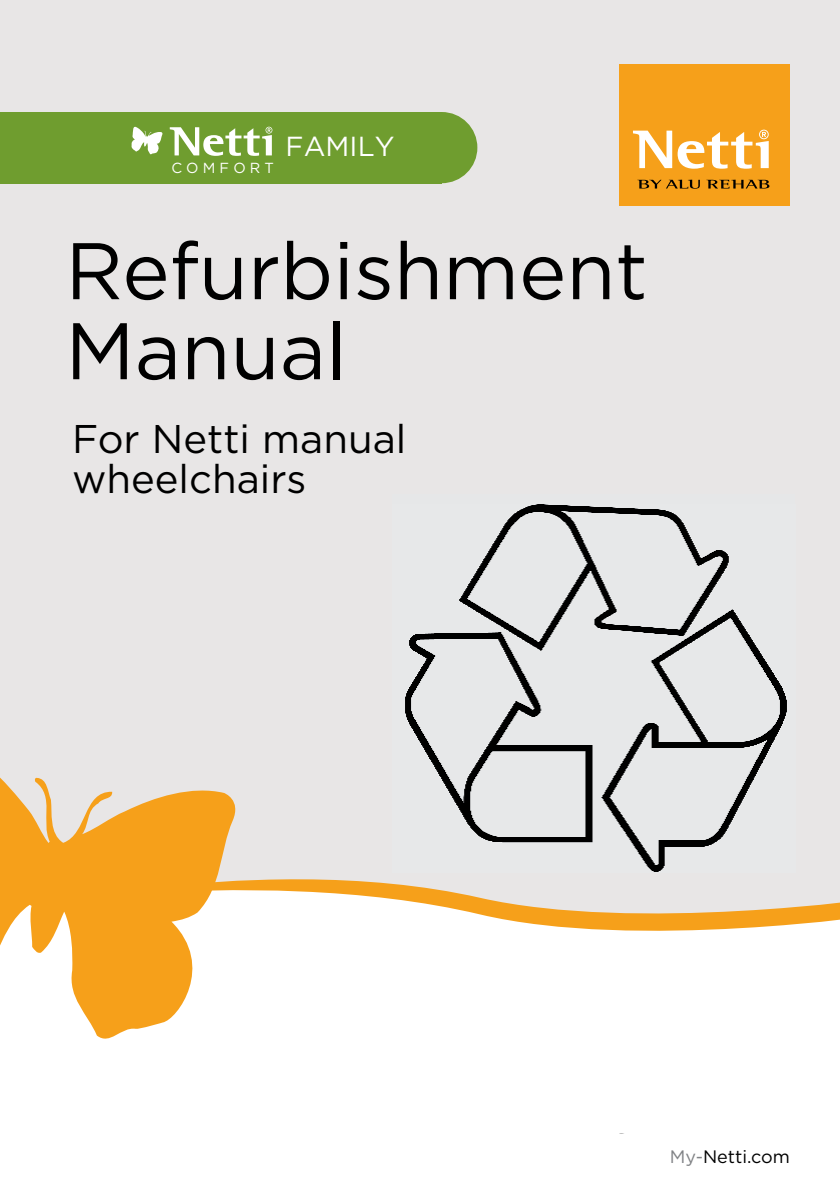
<style>
.page{position:relative;width:840px;height:1191px;background:#fff}
.page>*{position:absolute;margin:0;border:0;box-sizing:border-box;transform-origin:0 0}
.t1{font:80px/80px "Gotham";color:#000}
.t2{font:40px/40px "Gotham";color:#000}
.t3{font:27.6px "Gotham";color:#fff}
.t4{font:18px "Gotham";color:#000}
.t5{font:14.6px "Gotham";letter-spacing:.285em;color:#fff}
.s1{color:#808285}
</style>
<div class="page">
<div style="left:0;top:0;width:839px;height:916px;background:#e8e6e6"></div>
<div style="left:618px;top:64px;width:170px;height:141px;background:#f6a01a"></div>
<svg style="left:706px;top:180px;width:63px;height:8px"></svg>
<svg style="left:637px;top:180px;width:62px;height:9px"></svg>
<svg style="left:633px;top:131px;width:38px;height:37px"></svg>
<svg style="left:677px;top:130px;width:91px;height:39px"></svg>
<img style="left:405px;top:505px;width:382px;height:340px">
<svg style="left:242px;top:860px;width:597px;height:71px"></svg>
<svg style="left:0;top:777px;width:242px;height:262px;fill:#f6a01a"></svg>
<div style="left:0;top:112px;width:441px;height:71px;background:#6f9d2f"></div>
<div style="left:406px;top:112px;width:71px;height:71px;background:#6f9d2f;border-radius:50%"></div>
<svg style="left:131px;top:126px;width:32px;height:29px"></svg>
<svg style="left:170px;top:127px;width:102px;height:29px"></svg>
<p class="t5" style="left:171px;top:158px;width:104px">COMFORT</p>
<p class="t3" style="left:285px;top:128px;width:110px">FAMILY</p>
<h1 class="t1" style="left:65px;top:229px;width:583px">Refurbishment<br>Manual</h1>
<p class="t2" style="left:72px;top:418px;width:335px">For Netti manual wheelchairs</p>
<p class="t4" style="left:669px;top:1144px;width:122px"><span class="s1">My-</span>Netti.com</p>
</div>
